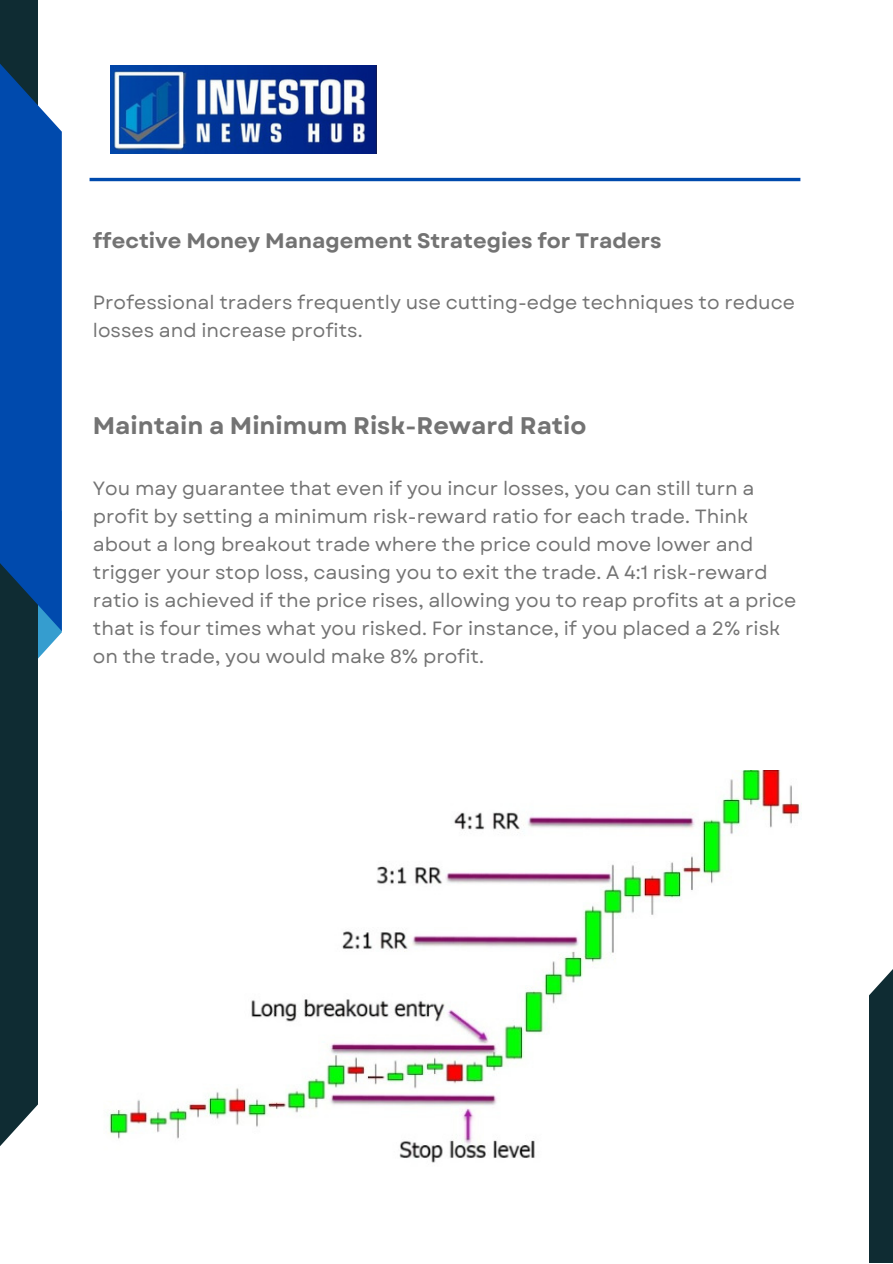
<style>
.page{position:relative;width:893px;height:1264px;background:#fff}
.page>*{position:absolute;margin:0;border:0;box-sizing:border-box;transform-origin:0 0}
.t1{font:700 24px "Garet";color:#737373}
.t2{font:700 21px "Garet";color:#737373}
.t3{font:19.2px/28px "Garet";color:#737373}
</style>
<div class="page">
<svg style="left:38px;top:631px;width:24px;height:28px"></svg>
<div style="left:0;top:0;width:38px;height:1146px;background:#0f2c33"></div>
<svg style="left:0;top:12px;width:62px;height:619px;background:#1353a4"></svg>
<div style="left:869px;top:970px;width:23px;height:292px;background:#0f2c33"></div>
<hr style="left:90px;top:178px;width:710px;height:3px;background:#004aad">
<img style="left:110px;top:65px;width:267px;height:88px">
<img style="left:107px;top:770px;width:693px;height:393px">
<p class="t2" style="left:93px;top:226px;width:570px">ffective Money Management Strategies for Traders</p>
<p class="t3" style="left:93px;top:288px;width:703px">Professional traders frequently use cutting-edge techniques to reduce losses and increase profits.</p>
<p class="t1" style="left:93px;top:408px;width:495px">Maintain a Minimum Risk-Reward Ratio</p>
<p class="t3" style="left:93px;top:474px;width:705px">You may guarantee that even if you incur losses, you can still turn a profit by setting a minimum risk-reward ratio for each trade. Think about a long breakout trade where the price could move lower and trigger your stop loss, causing you to exit the trade. A 4:1 risk-reward ratio is achieved if the price rises, allowing you to reap profits at a price that is four times what you risked. For instance, if you placed a 2% risk on the trade, you would make 8% profit.</p>
</div>
